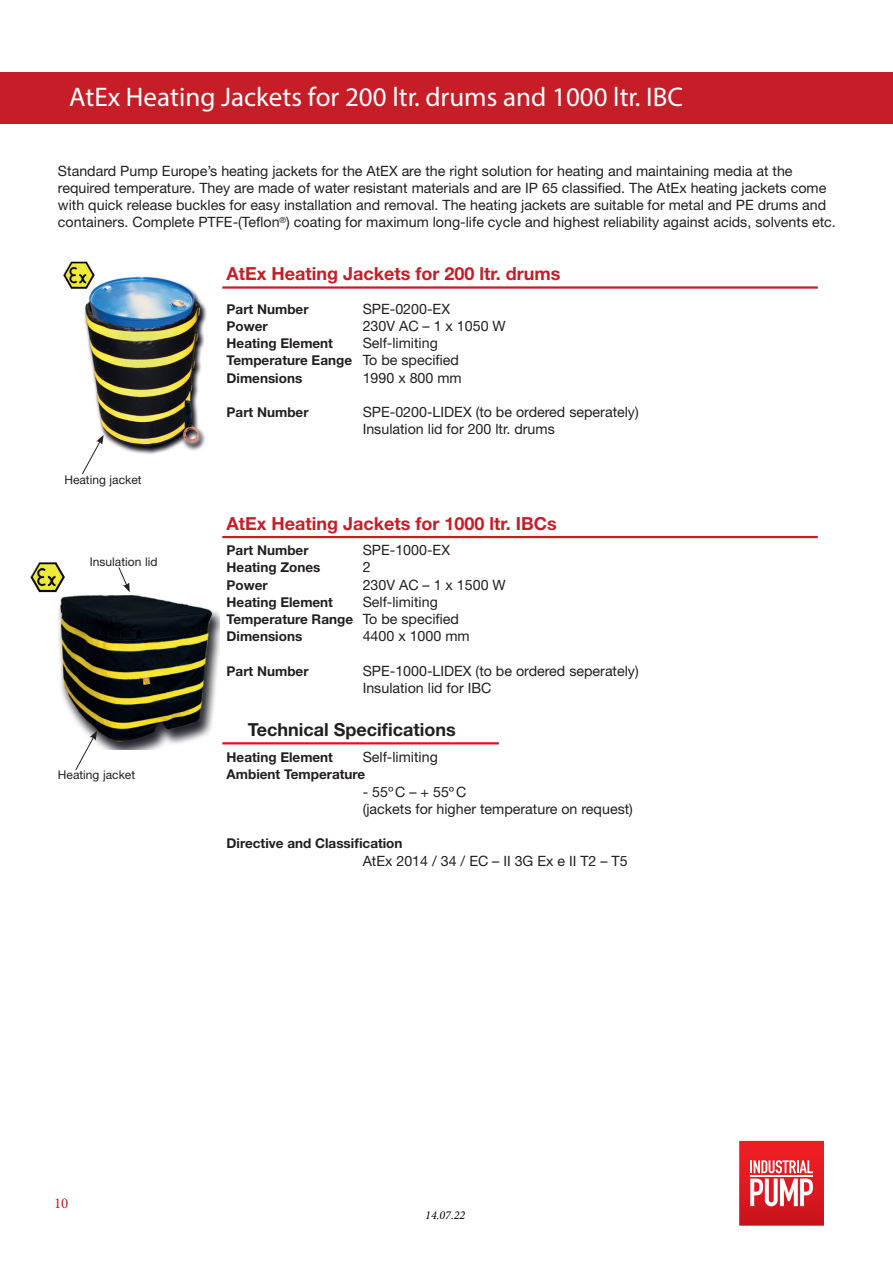
<style>
.page{position:relative;width:893px;height:1263px;background:#fff}
.page>*{position:absolute;margin:0;border:0;box-sizing:border-box;transform-origin:0 0}
.t1{font:27px "Myriad Pro";color:#fff}
.t2{font:700 18px "Helvetica Neue LT Std";color:#c61d27}
.t3{font:700 18px "Helvetica Neue LT Std";color:#231f20}
.t4{font:15px "Minion Pro";color:#c61d27}
.bread_tab{font:14.25px/17.2px "Helvetica Neue LT Std";color:#231f20}
.Specifikationer{font:14.25px "Helvetica Neue LT Std";color:#231f20}
.Specifikationer-2{font:700 13.5px "Helvetica Neue LT Std";color:#231f20}
.Note{font:12px "Helvetica Neue LT Std";color:#231f20}
.t5{font:italic 12px "Minion Pro";color:#000}
.s1{font-weight:400;font-size:14.25px}
</style>
<div class="page">
<div style="left:0;top:72px;width:893px;height:51px;background:#c61d27"></div>
<img style="left:63px;top:261px;width:144px;height:193px">
<img style="left:30px;top:562px;width:189px;height:187px">
<svg style="left:118px;top:566px;width:12px;height:26px"></svg>
<svg style="left:75px;top:731px;width:22px;height:39px"></svg>
<svg style="left:81px;top:435px;width:23px;height:40px"></svg>
<hr style="left:222px;top:286px;width:596px;height:3px;background:#c61d27">
<hr style="left:222px;top:536px;width:596px;height:2px;background:#c61d27">
<hr style="left:222px;top:742px;width:277px;height:2px;background:#c61d27">
<svg style="left:739px;top:1141px;width:85px;height:85px"></svg>
<hr style="left:750px;top:1175px;width:63px;height:2px;background:#fff">
<p class="t1" style="left:69px;top:81px;width:615px">AtEx Heating Jackets for 200 ltr. drums and 1000 ltr. IBC</p>
<p class="bread_tab" style="left:58px;top:162px;width:779px">Standard Pump Europe’s heating jackets for the AtEX are the right solution for heating and maintaining media at the required temperature. They are made of water resistant materials and are IP 65 classified. The AtEx heating jackets come with quick release buckles for easy installation and removal. The heating jackets are suitable for metal and PE drums and containers. Complete PTFE-(Teflon<sup>®</sup>) coating for maximum long-life cycle and highest reliability against acids, solvents etc.</p>
<p class="Note" style="left:64px;top:472px;width:79px">Heating jacket</p>
<p class="Note" style="left:90px;top:555px;width:69px">Insulation lid</p>
<p class="Note" style="left:58px;top:768px;width:79px">Heating jacket</p>
<p class="t2" style="left:227px;top:262px;width:336px">AtEx Heating Jackets for 200 ltr. drums</p>
<p class="Specifikationer-2" style="left:227px;top:300px;width:83px">Part Number</p>
<p class="Specifikationer" style="left:363px;top:300px;width:89px">SPE-0200-EX</p>
<p class="Specifikationer-2" style="left:227px;top:318px;width:43px">Power</p>
<p class="Specifikationer" style="left:363px;top:317px;width:145px">230V AC – 1 x 1050 W</p>
<p class="Specifikationer-2" style="left:227px;top:335px;width:108px">Heating Element</p>
<p class="Specifikationer" style="left:363px;top:334px;width:77px">Self-limiting</p>
<p class="Specifikationer-2" style="left:227px;top:352px;width:234px">Temperature Eange <span class="s1">To be specified</span></p>
<p class="Specifikationer-2" style="left:227px;top:369px;width:77px">Dimensions</p>
<p class="Specifikationer" style="left:363px;top:369px;width:101px">1990 x 800 mm</p>
<p class="Specifikationer-2" style="left:227px;top:404px;width:83px">Part Number</p>
<p class="Specifikationer" style="left:363px;top:403px;width:278px">SPE-0200-LIDEX (to be ordered seperately)</p>
<p class="Specifikationer" style="left:363px;top:421px;width:194px">Insulation lid for 200 ltr. drums</p>
<p class="t2" style="left:227px;top:512px;width:332px">AtEx Heating Jackets for 1000 ltr. IBCs</p>
<p class="Specifikationer-2" style="left:227px;top:542px;width:83px">Part Number</p>
<p class="Specifikationer" style="left:363px;top:541px;width:89px">SPE-1000-EX</p>
<p class="Specifikationer-2" style="left:227px;top:559px;width:95px">Heating Zones</p>
<p class="Specifikationer" style="left:363px;top:559px;width:9px">2</p>
<p class="Specifikationer-2" style="left:227px;top:576px;width:43px">Power</p>
<p class="Specifikationer" style="left:363px;top:576px;width:145px">230V AC – 1 x 1500 W</p>
<p class="Specifikationer-2" style="left:227px;top:594px;width:108px">Heating Element</p>
<p class="Specifikationer" style="left:363px;top:593px;width:77px">Self-limiting</p>
<p class="Specifikationer-2" style="left:227px;top:611px;width:234px">Temperature Range <span class="s1">To be specified</span></p>
<p class="Specifikationer-2" style="left:227px;top:628px;width:77px">Dimensions</p>
<p class="Specifikationer" style="left:363px;top:628px;width:108px">4400 x 1000 mm</p>
<p class="Specifikationer-2" style="left:227px;top:663px;width:83px">Part Number</p>
<p class="Specifikationer" style="left:363px;top:662px;width:278px">SPE-1000-LIDEX (to be ordered seperately)</p>
<p class="Specifikationer" style="left:363px;top:679px;width:130px">Insulation lid for IBC</p>
<h3 class="t3" style="left:248px;top:718px;width:209px">Technical Specifications</h3>
<p class="Specifikationer-2" style="left:227px;top:749px;width:108px">Heating Element</p>
<p class="Specifikationer" style="left:363px;top:748px;width:77px">Self-limiting</p>
<p class="Specifikationer-2" style="left:227px;top:766px;width:140px">Ambient Temperature</p>
<p class="Specifikationer" style="left:363px;top:783px;width:105px">- 55oC – + 55oC</p>
<p class="Specifikationer" style="left:363px;top:800px;width:272px">(jackets for higher temperature on request)</p>
<p class="Specifikationer-2" style="left:227px;top:835px;width:177px">Directive and Classification</p>
<p class="Specifikationer" style="left:363px;top:852px;width:266px">AtEx 2014 / 34 / EC – II 3G Ex e II T2 – T5</p>
<p class="t4" style="left:54px;top:1193px;width:16px">10</p>
<p class="t5" style="left:425px;top:1207px;width:41px">14.07.22</p>
</div>
